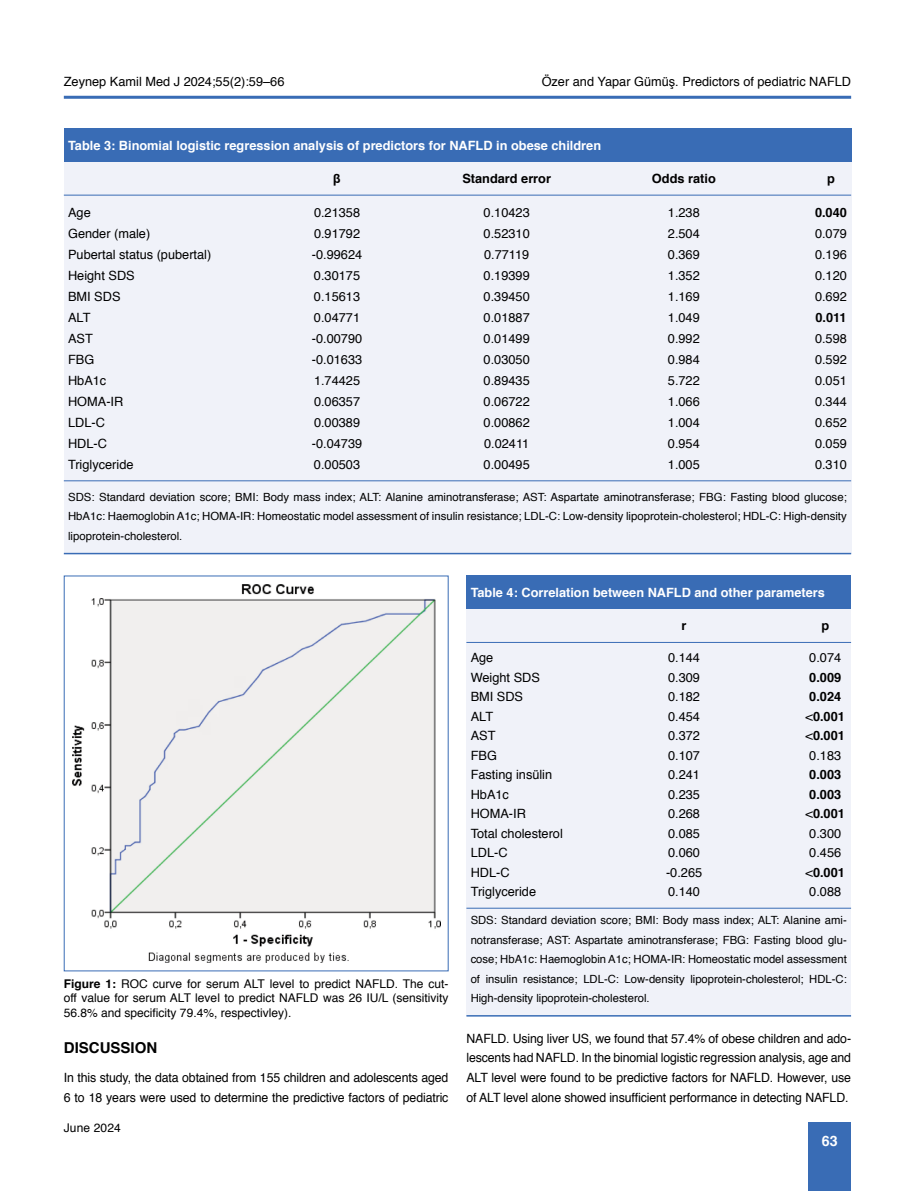
<style>
.page{position:relative;width:915px;height:1191px;background:#fff}
.page>*{position:absolute;margin:0;border:0;box-sizing:border-box;transform-origin:0 0}
.t1{font:700 15px "Helvetica";color:#000}
.t2{font:700 14.25px "Helvetica";color:#fff}
.t3{font:12.75px/19.6px "Helvetica";color:#000}
.t4{font:700 12.75px "Helvetica";color:#fff}
.t5{font:700 12.75px "Helvetica";color:#000}
.t6{font:12px/14.4px "Helvetica";color:#000;text-align:justify}
.t7{font:11.25px/19.5px "Helvetica";color:#000;text-align:justify}
.s1{font-weight:700}
.s2{font-weight:400}
</style>
<div class="page">
<div style="left:808px;top:1123px;width:42px;height:68px;background:#396cb5"></div>
<hr style="left:64px;top:96px;width:786px;height:3px;background:#396cb5">
<div style="left:64px;top:161px;width:786px;height:393px;background:#f0f2f9"></div>
<hr style="left:64px;top:195px;width:786px;height:1px;background:#396cb5">
<hr style="left:64px;top:480px;width:786px;height:1px;background:#396cb5">
<hr style="left:64px;top:553px;width:786px;height:1px;background:#396cb5">
<div style="left:64px;top:128px;width:786px;height:33px;background:#396cb5"></div>
<div style="left:466px;top:608px;width:384px;height:408px;background:#f0f2f9"></div>
<hr style="left:466px;top:642px;width:384px;height:1px;background:#396cb5">
<hr style="left:466px;top:908px;width:384px;height:1px;background:#396cb5">
<hr style="left:466px;top:1015px;width:384px;height:1px;background:#396cb5">
<div style="left:466px;top:575px;width:384px;height:33px;background:#396cb5"></div>
<img style="left:72px;top:584px;width:368px;height:378px">
<p class="t3" style="left:64px;top:72px;width:222px">Zeynep Kamil Med J 2024;55(2):59–66</p>
<p class="t3" style="left:541px;top:72px;width:311px">Özer and Yapar Gümüş. Predictors of pediatric NAFLD</p>
<p class="t4" style="left:68px;top:135px;width:534px">Table 3: Binomial logistic regression analysis of predictors for NAFLD in obese children</p>
<p class="t5" style="left:333px;top:168px;width:9px">β</p>
<p class="t5" style="left:462px;top:168px;width:90px">Standard error</p>
<p class="t5" style="left:651px;top:168px;width:65px">Odds ratio</p>
<p class="t5" style="left:826px;top:168px;width:9px">p</p>
<p class="t3" style="left:68px;top:203px;width:24px">Age</p>
<p class="t3" style="left:314px;top:203px;width:48px">0.21358</p>
<p class="t3" style="left:483px;top:203px;width:48px">0.10423</p>
<p class="t3" style="left:667px;top:203px;width:33px">1.238</p>
<p class="t5" style="left:814px;top:202px;width:33px">0.040</p>
<p class="t3" style="left:68px;top:224px;width:84px">Gender (male)</p>
<p class="t3" style="left:314px;top:224px;width:48px">0.91792</p>
<p class="t3" style="left:483px;top:224px;width:48px">0.52310</p>
<p class="t3" style="left:667px;top:224px;width:33px">2.504</p>
<p class="t3" style="left:814px;top:224px;width:33px">0.079</p>
<p class="t3" style="left:68px;top:245px;width:145px">Pubertal status (pubertal)</p>
<p class="t3" style="left:312px;top:245px;width:52px">-0.99624</p>
<p class="t3" style="left:484px;top:245px;width:47px">0.77119</p>
<p class="t3" style="left:667px;top:245px;width:33px">0.369</p>
<p class="t3" style="left:814px;top:245px;width:33px">0.196</p>
<p class="t3" style="left:68px;top:266px;width:68px">Height SDS</p>
<p class="t3" style="left:314px;top:266px;width:48px">0.30175</p>
<p class="t3" style="left:483px;top:266px;width:48px">0.19399</p>
<p class="t3" style="left:667px;top:266px;width:33px">1.352</p>
<p class="t3" style="left:814px;top:266px;width:33px">0.120</p>
<p class="t3" style="left:68px;top:287px;width:54px">BMI SDS</p>
<p class="t3" style="left:314px;top:287px;width:48px">0.15613</p>
<p class="t3" style="left:483px;top:287px;width:48px">0.39450</p>
<p class="t3" style="left:667px;top:287px;width:33px">1.169</p>
<p class="t3" style="left:814px;top:287px;width:33px">0.692</p>
<p class="t3" style="left:68px;top:308px;width:24px">ALT</p>
<p class="t3" style="left:314px;top:308px;width:48px">0.04771</p>
<p class="t3" style="left:483px;top:308px;width:48px">0.01887</p>
<p class="t3" style="left:667px;top:308px;width:33px">1.049</p>
<p class="t5" style="left:815px;top:307px;width:33px">0.011</p>
<p class="t3" style="left:68px;top:329px;width:26px">AST</p>
<p class="t3" style="left:312px;top:329px;width:52px">-0.00790</p>
<p class="t3" style="left:483px;top:329px;width:48px">0.01499</p>
<p class="t3" style="left:667px;top:329px;width:33px">0.992</p>
<p class="t3" style="left:814px;top:329px;width:33px">0.598</p>
<p class="t3" style="left:68px;top:350px;width:28px">FBG</p>
<p class="t3" style="left:312px;top:350px;width:52px">-0.01633</p>
<p class="t3" style="left:483px;top:350px;width:48px">0.03050</p>
<p class="t3" style="left:667px;top:350px;width:33px">0.984</p>
<p class="t3" style="left:814px;top:350px;width:33px">0.592</p>
<p class="t3" style="left:68px;top:371px;width:40px">HbA1c</p>
<p class="t3" style="left:314px;top:371px;width:48px">1.74425</p>
<p class="t3" style="left:483px;top:371px;width:48px">0.89435</p>
<p class="t3" style="left:667px;top:371px;width:33px">5.722</p>
<p class="t3" style="left:814px;top:371px;width:33px">0.051</p>
<p class="t3" style="left:68px;top:392px;width:57px">HOMA-IR</p>
<p class="t3" style="left:314px;top:392px;width:48px">0.06357</p>
<p class="t3" style="left:483px;top:392px;width:48px">0.06722</p>
<p class="t3" style="left:667px;top:392px;width:33px">1.066</p>
<p class="t3" style="left:814px;top:392px;width:33px">0.344</p>
<p class="t3" style="left:68px;top:413px;width:38px">LDL-C</p>
<p class="t3" style="left:314px;top:413px;width:48px">0.00389</p>
<p class="t3" style="left:483px;top:413px;width:48px">0.00862</p>
<p class="t3" style="left:667px;top:413px;width:33px">1.004</p>
<p class="t3" style="left:814px;top:413px;width:33px">0.652</p>
<p class="t3" style="left:68px;top:434px;width:40px">HDL-C</p>
<p class="t3" style="left:312px;top:434px;width:52px">-0.04739</p>
<p class="t3" style="left:484px;top:434px;width:47px">0.02411</p>
<p class="t3" style="left:667px;top:434px;width:33px">0.954</p>
<p class="t3" style="left:814px;top:434px;width:33px">0.059</p>
<p class="t3" style="left:68px;top:455px;width:67px">Triglyceride</p>
<p class="t3" style="left:314px;top:455px;width:48px">0.00503</p>
<p class="t3" style="left:483px;top:455px;width:48px">0.00495</p>
<p class="t3" style="left:667px;top:455px;width:33px">1.005</p>
<p class="t3" style="left:814px;top:455px;width:33px">0.310</p>
<p class="t7" style="left:68px;top:487px;width:780px">SDS: Standard deviation score; BMI: Body mass index; ALT: Alanine aminotransferase; AST: Aspartate aminotransferase; FBG: Fasting blood glucose; HbA1c: Haemoglobin A1c; HOMA-IR: Homeostatic model assessment of insulin resistance; LDL-C: Low-density lipoprotein-cholesterol; HDL-C: High-density lipoprotein-cholesterol.</p>
<p class="t4" style="left:470px;top:582px;width:356px">Table 4: Correlation between NAFLD and other parameters</p>
<p class="t6" style="left:64px;top:976px;width:386px"><span class="s1">Figure 1:</span> ROC curve for serum ALT level to predict NAFLD. The cut&shy;off value for serum ALT level to predict NAFLD was 26 IU/L (sensitivity 56.8% and specificity 79.4%, respectivley).</p>
<p class="t1" style="left:64px;top:1036px;width:95px">DISCUSSION</p>
<p class="t3" style="left:64px;top:1067px;width:386px">In this study, the data obtained from 155 children and adolescents aged<br>6 to 18 years were used to determine the predictive factors of pediatric</p>
<p class="t6" style="left:64px;top:1120px;width:58px">June 2024</p>
<p class="t5" style="left:681px;top:615px;width:6px">r</p>
<p class="t5" style="left:821px;top:615px;width:9px">p</p>
<p class="t3" style="left:470px;top:648px;width:24px">Age</p>
<p class="t3" style="left:668px;top:648px;width:33px">0.144</p>
<p class="t3" style="left:809px;top:648px;width:33px">0.074</p>
<p class="t3" style="left:470px;top:668px;width:71px">Weight SDS</p>
<p class="t3" style="left:668px;top:668px;width:33px">0.309</p>
<p class="t5" style="left:809px;top:667px;width:33px">0.009</p>
<p class="t3" style="left:470px;top:687px;width:54px">BMI SDS</p>
<p class="t3" style="left:668px;top:687px;width:33px">0.182</p>
<p class="t5" style="left:809px;top:686px;width:33px">0.024</p>
<p class="t3" style="left:470px;top:707px;width:24px">ALT</p>
<p class="t3" style="left:668px;top:707px;width:33px">0.454</p>
<p class="t5" style="left:805px;top:706px;width:41px"><span class="s2">&lt;</span>0.001</p>
<p class="t3" style="left:470px;top:726px;width:26px">AST</p>
<p class="t3" style="left:668px;top:726px;width:33px">0.372</p>
<p class="t5" style="left:805px;top:725px;width:41px"><span class="s2">&lt;</span>0.001</p>
<p class="t3" style="left:470px;top:746px;width:28px">FBG</p>
<p class="t3" style="left:668px;top:746px;width:33px">0.107</p>
<p class="t3" style="left:809px;top:746px;width:33px">0.183</p>
<p class="t3" style="left:470px;top:765px;width:83px">Fasting insülin</p>
<p class="t3" style="left:668px;top:765px;width:33px">0.241</p>
<p class="t5" style="left:809px;top:764px;width:33px">0.003</p>
<p class="t3" style="left:470px;top:785px;width:40px">HbA1c</p>
<p class="t3" style="left:668px;top:785px;width:33px">0.235</p>
<p class="t5" style="left:809px;top:784px;width:33px">0.003</p>
<p class="t3" style="left:470px;top:804px;width:57px">HOMA-IR</p>
<p class="t3" style="left:668px;top:804px;width:33px">0.268</p>
<p class="t5" style="left:805px;top:803px;width:41px"><span class="s2">&lt;</span>0.001</p>
<p class="t3" style="left:470px;top:824px;width:94px">Total cholesterol</p>
<p class="t3" style="left:668px;top:824px;width:33px">0.085</p>
<p class="t3" style="left:809px;top:824px;width:33px">0.300</p>
<p class="t3" style="left:470px;top:843px;width:38px">LDL-C</p>
<p class="t3" style="left:668px;top:843px;width:33px">0.060</p>
<p class="t3" style="left:809px;top:843px;width:33px">0.456</p>
<p class="t3" style="left:470px;top:863px;width:40px">HDL-C</p>
<p class="t3" style="left:665px;top:863px;width:38px">-0.265</p>
<p class="t5" style="left:805px;top:862px;width:41px"><span class="s2">&lt;</span>0.001</p>
<p class="t3" style="left:470px;top:882px;width:67px">Triglyceride</p>
<p class="t3" style="left:668px;top:882px;width:33px">0.140</p>
<p class="t3" style="left:809px;top:882px;width:33px">0.088</p>
<p class="t7" style="left:470px;top:911px;width:377px">SDS: Standard deviation score; BMI: Body mass index; ALT: Alanine ami&shy;notransferase; AST: Aspartate aminotransferase; FBG: Fasting blood glu&shy;cose; HbA1c: Haemoglobin A1c; HOMA-IR: Homeostatic model assessment of insulin resistance; LDL-C: Low-density lipoprotein-cholesterol; HDL-C:<br>High-density lipoprotein-cholesterol.</p>
<p class="t3" style="left:466px;top:1029px;width:386px;text-align:justify">NAFLD. Using liver US, we found that 57.4% of obese children and ado&shy;lescents had NAFLD. In the binomial logistic regression analysis, age and ALT level were found to be predictive factors for NAFLD. However, use of ALT level alone showed insufficient performance in detecting NAFLD.</p>
<p class="t2" style="left:821px;top:1129px;width:17px">63</p>
</div>
